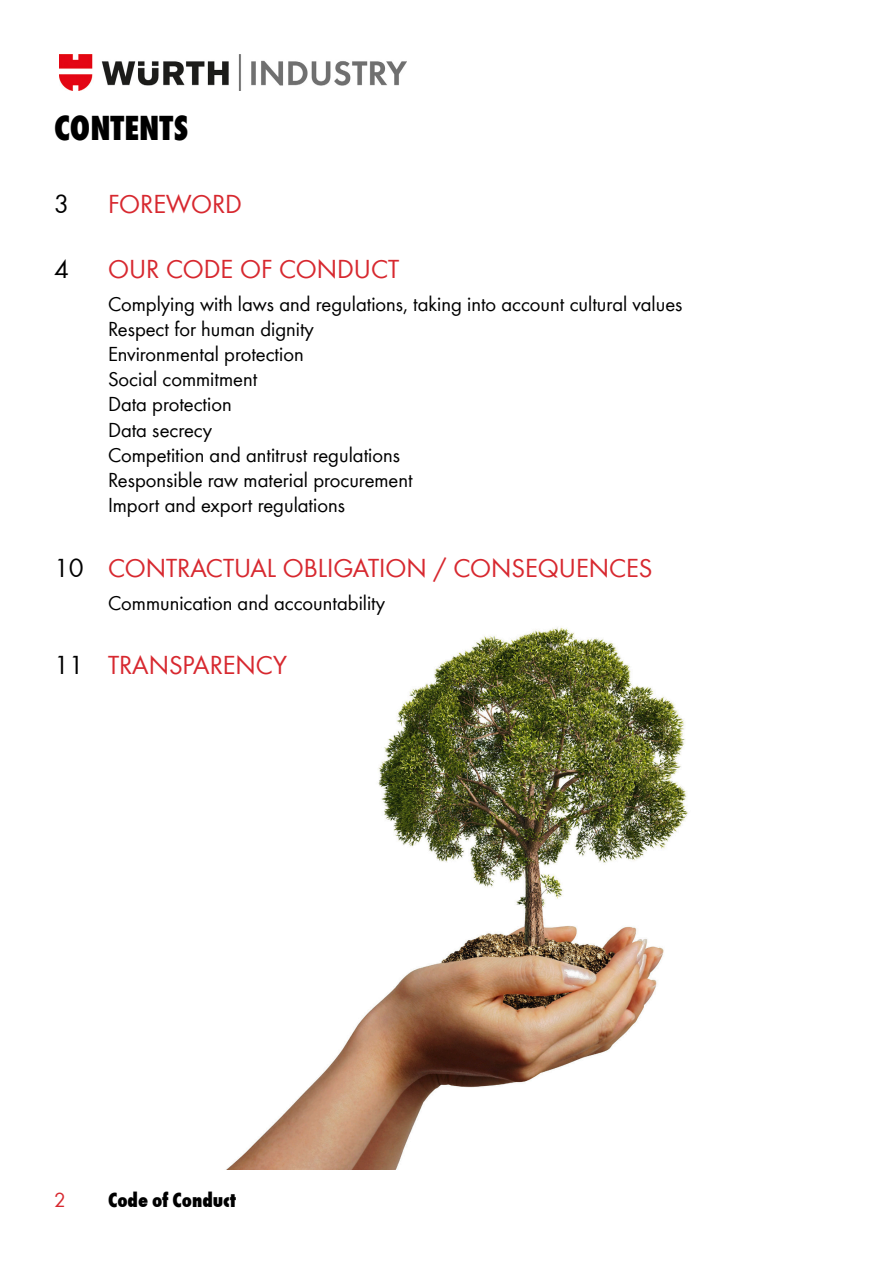
<style>
.page{position:relative;width:893px;height:1263px;background:#fff}
.page>*{position:absolute;margin:0;border:0;box-sizing:border-box;transform-origin:0 0}
.t1{font:800 condensed 36px "Wuerth";color:#000}
.t2{font:27px "Wuerth";color:#d7282f}
.t3{font:27px "Wuerth";color:#000}
.t4{font:21px "Wuerth";color:#000}
.t5{font:800 condensed 21px "Wuerth";color:#000}
.t6{font:21px "Wuerth";color:#d7282f}
.s1{color:#000}
</style>
<div class="page">
<img style="left:226px;top:627px;width:462px;height:542px">
<img style="left:60px;top:54px;width:347px;height:37px">
<p class="t1" style="left:54px;top:103px;width:136px">CONTENTS</p>
<p class="t3" style="left:54px;top:186px;width:16px">3</p>
<p class="t2" style="left:108px;top:186px;width:135px">FOREWORD</p>
<p class="t3" style="left:54px;top:251px;width:16px">4</p>
<p class="t2" style="left:108px;top:251px;width:293px">OUR CODE OF CONDUCT</p>
<p class="t4" style="left:108px;top:289px;width:576px">Complying with laws and regulations, taking into account cultural values</p>
<p class="t4" style="left:108px;top:315px;width:207px">Respect for human dignity</p>
<p class="t4" style="left:108px;top:340px;width:197px">Environmental protection</p>
<p class="t4" style="left:108px;top:365px;width:151px">Social commitment</p>
<p class="t4" style="left:108px;top:390px;width:125px">Data protection</p>
<p class="t4" style="left:108px;top:415px;width:106px">Data secrecy</p>
<p class="t4" style="left:108px;top:441px;width:294px">Competition and antitrust regulations</p>
<p class="t4" style="left:108px;top:466px;width:306px">Responsible raw material procurement</p>
<p class="t4" style="left:108px;top:491px;width:239px">Import and export regulations</p>
<p class="t2" style="left:54px;top:550px;width:600px"><span class="s1">10</span> CONTRACTUAL OBLIGATION / CONSEQUENCES</p>
<p class="t4" style="left:108px;top:588px;width:279px">Communication and accountability</p>
<p class="t2" style="left:54px;top:647px;width:234px"><span class="s1">11</span> TRANSPARENCY</p>
<p class="t6" style="left:54px;top:1186px;width:13px">2</p>
<p class="t5" style="left:108px;top:1185px;width:129px">Code of Conduct</p>
</div>
